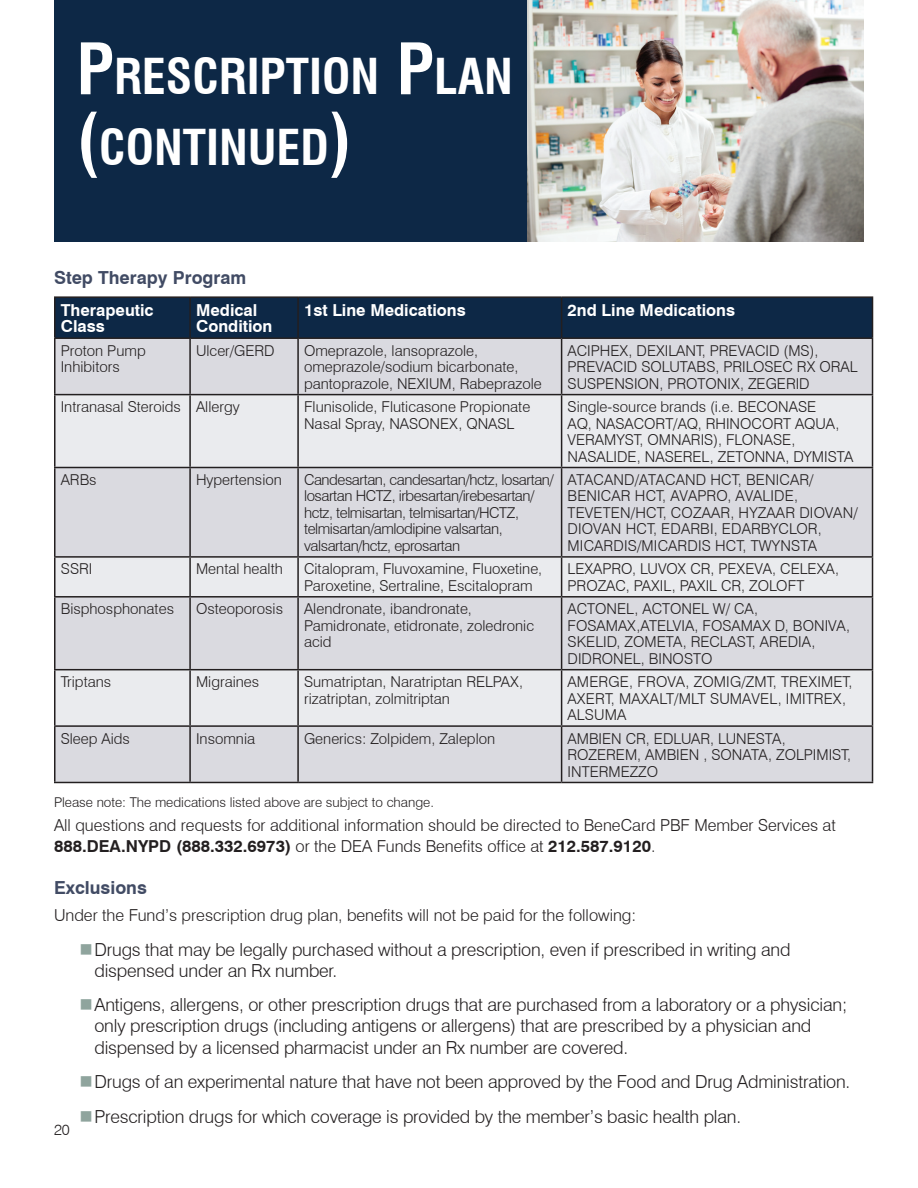
<style>
.page{position:relative;width:918px;height:1188px;background:#fff}
.page>*{position:absolute;margin:0;border:0;box-sizing:border-box;transform-origin:0 0}
.t1{font:700 condensed 48.3px/70.5px "Swiss 721 BT";color:#fff}
.t2{font:300 18px/21px "Swiss 721 BT";letter-spacing:-.01em;color:#231f20}
.t3{font:700 18px "Swiss 721 BT";color:#414b64}
.t4{font:300 16.5px/21px "Swiss 721 BT";color:#231f20}
.t5{font:700 16.5px/16.5px "Swiss 721 BT";color:#fff}
.t6{font:300 15px/16.5px "Swiss 721 BT";color:#231f20}
.t7{font:300 15px/16.5px "Swiss 721 BT";letter-spacing:-.03em;color:#231f20}
.t8{font:300 13.5px "Swiss 721 BT";color:#231f20}
.s1{font-size:69px}
.s2{font-weight:700}
</style>
<div class="page">
<div style="left:54px;top:0;width:474px;height:242px;background:#0d2846"></div>
<img style="left:528px;top:0;width:336px;height:242px">
<div style="left:56px;top:298px;width:816px;height:39px;background:#0d2846"></div>
<div style="left:56px;top:339px;width:816px;height:443px;background:#dadae0"></div>
<svg style="left:56px;top:395px;width:816px;height:330px;background:#e1e1e6"></svg>
<hr style="left:54px;top:296px;width:136px;height:2px;background:#231f20">
<hr style="left:54px;top:298px;width:2px;height:39px;background:#231f20">
<hr style="left:190px;top:296px;width:108px;height:2px;background:#231f20">
<hr style="left:189px;top:298px;width:2px;height:39px;background:#231f20">
<hr style="left:298px;top:296px;width:264px;height:2px;background:#231f20">
<hr style="left:297px;top:298px;width:2px;height:39px;background:#231f20">
<hr style="left:562px;top:296px;width:311px;height:2px;background:#231f20">
<hr style="left:561px;top:298px;width:1px;height:39px;background:#231f20">
<hr style="left:872px;top:298px;width:1px;height:39px;background:#231f20">
<hr style="left:54px;top:337px;width:136px;height:2px;background:#231f20">
<hr style="left:54px;top:339px;width:2px;height:55px;background:#231f20">
<hr style="left:190px;top:337px;width:108px;height:2px;background:#231f20">
<hr style="left:189px;top:339px;width:2px;height:55px;background:#231f20">
<hr style="left:298px;top:337px;width:264px;height:2px;background:#231f20">
<hr style="left:297px;top:339px;width:2px;height:55px;background:#231f20">
<hr style="left:562px;top:337px;width:311px;height:2px;background:#231f20">
<hr style="left:561px;top:339px;width:1px;height:55px;background:#231f20">
<hr style="left:872px;top:339px;width:1px;height:55px;background:#231f20">
<hr style="left:297px;top:468px;width:2px;height:88px;background:#231f20">
<hr style="left:561px;top:468px;width:1px;height:88px;background:#231f20">
<hr style="left:872px;top:468px;width:1px;height:88px;background:#231f20">
<hr style="left:54px;top:598px;width:2px;height:71px;background:#231f20">
<hr style="left:189px;top:598px;width:2px;height:71px;background:#231f20">
<hr style="left:297px;top:598px;width:2px;height:71px;background:#231f20">
<hr style="left:561px;top:598px;width:1px;height:71px;background:#231f20">
<hr style="left:872px;top:598px;width:1px;height:71px;background:#231f20">
<hr style="left:54px;top:468px;width:2px;height:88px;background:#231f20">
<hr style="left:189px;top:468px;width:2px;height:88px;background:#231f20">
<hr style="left:54px;top:727px;width:2px;height:55px;background:#231f20">
<hr style="left:54px;top:782px;width:136px;height:1px;background:#231f20">
<hr style="left:189px;top:727px;width:2px;height:55px;background:#231f20">
<hr style="left:190px;top:782px;width:108px;height:1px;background:#231f20">
<hr style="left:297px;top:727px;width:2px;height:55px;background:#231f20">
<hr style="left:298px;top:782px;width:264px;height:1px;background:#231f20">
<hr style="left:561px;top:727px;width:1px;height:55px;background:#231f20">
<hr style="left:872px;top:727px;width:1px;height:55px;background:#231f20">
<hr style="left:562px;top:782px;width:311px;height:1px;background:#231f20">
<hr style="left:54px;top:669px;width:136px;height:1px;background:#231f20">
<hr style="left:54px;top:670px;width:2px;height:55px;background:#231f20">
<hr style="left:54px;top:725px;width:136px;height:2px;background:#231f20">
<hr style="left:190px;top:669px;width:108px;height:1px;background:#231f20">
<hr style="left:189px;top:670px;width:2px;height:55px;background:#231f20">
<hr style="left:190px;top:725px;width:108px;height:2px;background:#231f20">
<hr style="left:298px;top:669px;width:264px;height:1px;background:#231f20">
<hr style="left:297px;top:670px;width:2px;height:55px;background:#231f20">
<hr style="left:298px;top:725px;width:264px;height:2px;background:#231f20">
<hr style="left:562px;top:669px;width:311px;height:1px;background:#231f20">
<hr style="left:561px;top:670px;width:1px;height:55px;background:#231f20">
<hr style="left:872px;top:670px;width:1px;height:55px;background:#231f20">
<hr style="left:562px;top:725px;width:311px;height:2px;background:#231f20">
<hr style="left:54px;top:556px;width:136px;height:2px;background:#231f20">
<hr style="left:54px;top:558px;width:2px;height:38px;background:#231f20">
<hr style="left:54px;top:596px;width:136px;height:2px;background:#231f20">
<hr style="left:190px;top:556px;width:108px;height:2px;background:#231f20">
<hr style="left:189px;top:558px;width:2px;height:38px;background:#231f20">
<hr style="left:190px;top:596px;width:108px;height:2px;background:#231f20">
<hr style="left:298px;top:556px;width:264px;height:2px;background:#231f20">
<hr style="left:297px;top:558px;width:2px;height:38px;background:#231f20">
<hr style="left:298px;top:596px;width:264px;height:2px;background:#231f20">
<hr style="left:562px;top:556px;width:311px;height:2px;background:#231f20">
<hr style="left:561px;top:558px;width:1px;height:38px;background:#231f20">
<hr style="left:872px;top:558px;width:1px;height:38px;background:#231f20">
<hr style="left:562px;top:596px;width:311px;height:2px;background:#231f20">
<hr style="left:54px;top:394px;width:136px;height:1px;background:#231f20">
<hr style="left:54px;top:395px;width:2px;height:72px;background:#231f20">
<hr style="left:54px;top:467px;width:136px;height:1px;background:#231f20">
<hr style="left:190px;top:394px;width:108px;height:1px;background:#231f20">
<hr style="left:189px;top:395px;width:2px;height:72px;background:#231f20">
<hr style="left:190px;top:467px;width:108px;height:1px;background:#231f20">
<hr style="left:298px;top:394px;width:264px;height:1px;background:#231f20">
<hr style="left:297px;top:395px;width:2px;height:72px;background:#231f20">
<hr style="left:298px;top:467px;width:264px;height:1px;background:#231f20">
<hr style="left:562px;top:394px;width:311px;height:1px;background:#231f20">
<hr style="left:561px;top:395px;width:1px;height:72px;background:#231f20">
<hr style="left:872px;top:395px;width:1px;height:72px;background:#231f20">
<hr style="left:562px;top:467px;width:311px;height:1px;background:#231f20">
<h1 class="t1" style="left:76px;top:41px;width:438px"><span class="s1">P</span>RESCRIPTION <span class="s1">P</span>LAN <span class="s1">(</span>CONTINUED<span class="s1">)</span></h1>
<p class="t3" style="left:54px;top:266px;width:194px">Step Therapy Program</p>
<p class="t5" style="left:61px;top:301px;width:94px">Therapeutic<br>Class</p>
<p class="t5" style="left:196px;top:301px;width:78px">Medical<br>Condition</p>
<p class="t5" style="left:304px;top:301px;width:163px">1st Line Medications</p>
<p class="t5" style="left:568px;top:301px;width:169px">2nd Line Medications</p>
<p class="t6" style="left:61px;top:342px;width:87px">Proton Pump<br>Inhibitors</p>
<p class="t6" style="left:196px;top:342px;width:80px">Ulcer/GERD</p>
<p class="t6" style="left:304px;top:342px;width:239px">Omeprazole, lansoprazole, omeprazole/sodium bicarbonate, pantoprazole, NEXIUM, Rabeprazole</p>
<p class="t6" style="left:568px;top:342px;width:291px">ACIPHEX, DEXILANT, PREVACID (MS),<br>PREVACID SOLUTABS, PRILOSEC RX ORAL<br>SUSPENSION, PROTONIX, ZEGERID</p>
<p class="t6" style="left:61px;top:398px;width:180px">Intranasal Steroids Allergy</p>
<p class="t6" style="left:304px;top:398px;width:228px">Flunisolide, Fluticasone Propionate<br>Nasal Spray, NASONEX, QNASL</p>
<p class="t6" style="left:568px;top:398px;width:287px">Single-source brands (i.e. BECONASE<br>AQ, NASACORT/AQ, RHINOCORT AQUA, VERAMYST, OMNARIS), FLONASE, NASALIDE, NASEREL, ZETONNA, DYMISTA</p>
<p class="t6" style="left:61px;top:471px;width:37px">ARBs</p>
<p class="t6" style="left:196px;top:471px;width:87px">Hypertension</p>
<p class="t7" style="left:304px;top:471px;width:251px">Candesartan, candesartan/hctz, losartan/ losartan HCTZ, irbesartan/irebesartan/ hctz, telmisartan, telmisartan/HCTZ, telmisartan/amlodipine valsartan, valsartan/hctz, eprosartan</p>
<p class="t6" style="left:568px;top:471px;width:292px">ATACAND/ATACAND HCT, BENICAR/ BENICAR HCT, AVAPRO, AVALIDE, TEVETEN/HCT, COZAAR, HYZAAR DIOVAN/ DIOVAN HCT, EDARBI, EDARBYCLOR, MICARDIS/MICARDIS HCT, TWYNSTA</p>
<p class="t6" style="left:61px;top:561px;width:33px">SSRI</p>
<p class="t6" style="left:196px;top:561px;width:88px">Mental health</p>
<p class="t6" style="left:304px;top:561px;width:240px">Citalopram, Fluvoxamine, Fluoxetine,<br>Paroxetine, Sertraline, Escitalopram</p>
<p class="t6" style="left:568px;top:561px;width:273px">LEXAPRO, LUVOX CR, PEXEVA, CELEXA,<br>PROZAC, PAXIL, PAXIL CR, ZOLOFT</p>
<p class="t6" style="left:61px;top:601px;width:115px">Bisphosphonates</p>
<p class="t6" style="left:196px;top:601px;width:88px">Osteoporosis</p>
<p class="t6" style="left:304px;top:601px;width:231px">Alendronate, ibandronate,<br>Pamidronate, etidronate, zoledronic acid</p>
<p class="t6" style="left:568px;top:601px;width:284px">ACTONEL, ACTONEL W/ CA,<br>FOSAMAX,ATELVIA, FOSAMAX D, BONIVA,<br>SKELID, ZOMETA, RECLAST, AREDIA,<br>DIDRONEL, BINOSTO</p>
<p class="t6" style="left:61px;top:673px;width:52px">Triptans</p>
<p class="t6" style="left:196px;top:673px;width:65px">Migraines</p>
<p class="t6" style="left:304px;top:673px;width:221px">Sumatriptan, Naratriptan RELPAX, rizatriptan, zolmitriptan</p>
<p class="t6" style="left:568px;top:673px;width:286px">AMERGE, FROVA, ZOMIG/ZMT, TREXIMET,<br>AXERT, MAXALT/MLT SUMAVEL, IMITREX,<br>ALSUMA</p>
<p class="t6" style="left:61px;top:730px;width:71px">Sleep Aids</p>
<p class="t6" style="left:196px;top:730px;width:61px">Insomnia</p>
<p class="t6" style="left:304px;top:730px;width:193px">Generics: Zolpidem, Zaleplon</p>
<p class="t6" style="left:568px;top:730px;width:285px">AMBIEN CR, EDLUAR, LUNESTA,<br>ROZEREM, AMBIEN , SONATA, ZOLPIMIST,<br>INTERMEZZO</p>
<p class="t8" style="left:54px;top:794px;width:382px">Please note: The medications listed above are subject to change.</p>
<p class="t4" style="left:54px;top:815px;width:783px">All questions and requests for additional information should be directed to BeneCard PBF Member Services at<br><span class="s2">888.DEA.NYPD (888.332.6973)</span> or the DEA Funds Benefits office at <span class="s2">212.587.9120</span>.</p>
<p class="t3" style="left:54px;top:876px;width:94px">Exclusions</p>
<p class="t4" style="left:54px;top:905px;width:584px">Under the Fund’s prescription drug plan, benefits will not be paid for the following:</p>
<p class="t2" style="left:94px;top:939px;width:697px">Drugs that may be legally purchased without a prescription, even if prescribed in writing and dispensed under an Rx number.</p>
<p class="t2" style="left:94px;top:994px;width:754px">Antigens, allergens, or other prescription drugs that are purchased from a laboratory or a physician; only prescription drugs (including antigens or allergens) that are prescribed by a physician and dispensed by a licensed pharmacist under an Rx number are covered.</p>
<p class="t2" style="left:94px;top:1064px;width:757px;line-height:34.5px">Drugs of an experimental nature that have not been approved by the Food and Drug Administration.<br>Prescription drugs for which coverage is provided by the member’s basic health plan.</p>
<p class="t6" style="left:54px;top:1122px;width:17px">20</p>
</div>
